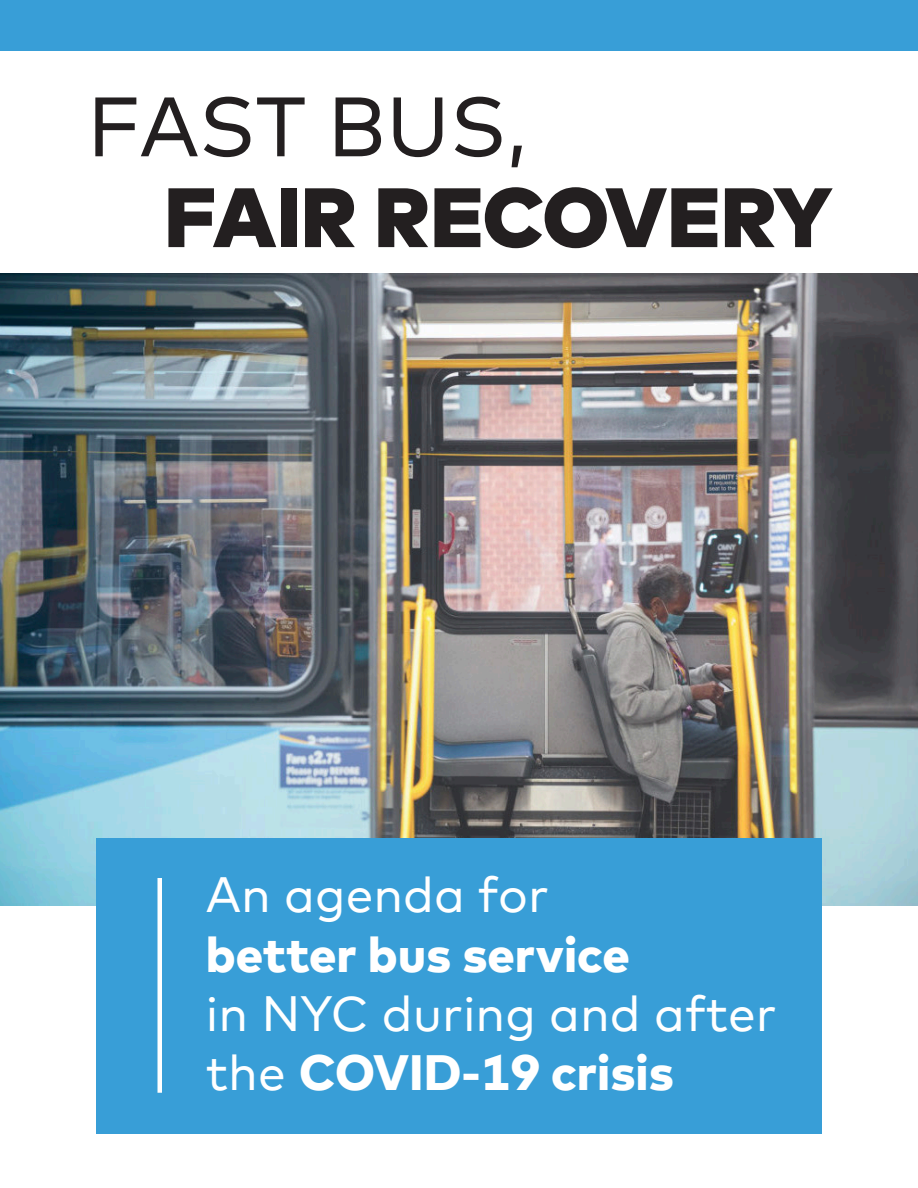
<style>
.page{position:relative;width:918px;height:1188px;background:#fff}
.page>*{position:absolute;margin:0;border:0;box-sizing:border-box;transform-origin:0 0}
.t1{font:900 84px "Mark Offc Pro";letter-spacing:-.005em;color:#231f20}
.t2{font:84px "Mark Offc Pro";color:#231f20}
.t3{font:49.5px/59.4px "Mark Offc Pro";color:#fff}
.t4{font:800 49.5px "Mark Offc Pro";color:#fff}
.s1{font-weight:800}
</style>
<div class="page">
<img style="left:0;top:274px;width:918px;height:631px">
<div style="left:1px;top:0;width:917px;height:51px;background:#389ed7"></div>
<div style="left:96px;top:839px;width:726px;height:295px;background:#389ed7"></div>
<hr style="left:158px;top:878px;width:4px;height:215px;background:#fff">
<p class="t2" style="left:87px;top:63px;width:442px">FAST BUS,</p>
<p class="t1" style="left:164px;top:152px;width:670px">FAIR RECOVERY</p>
<p class="t3" style="left:206px;top:861px;width:344px">An agenda for</p>
<p class="t4" style="left:206px;top:916px;width:426px">better bus service</p>
<p class="t3" style="left:206px;top:980px;width:572px">in NYC during and after the <span class="s1">COVID-19 crisis</span></p>
</div>
